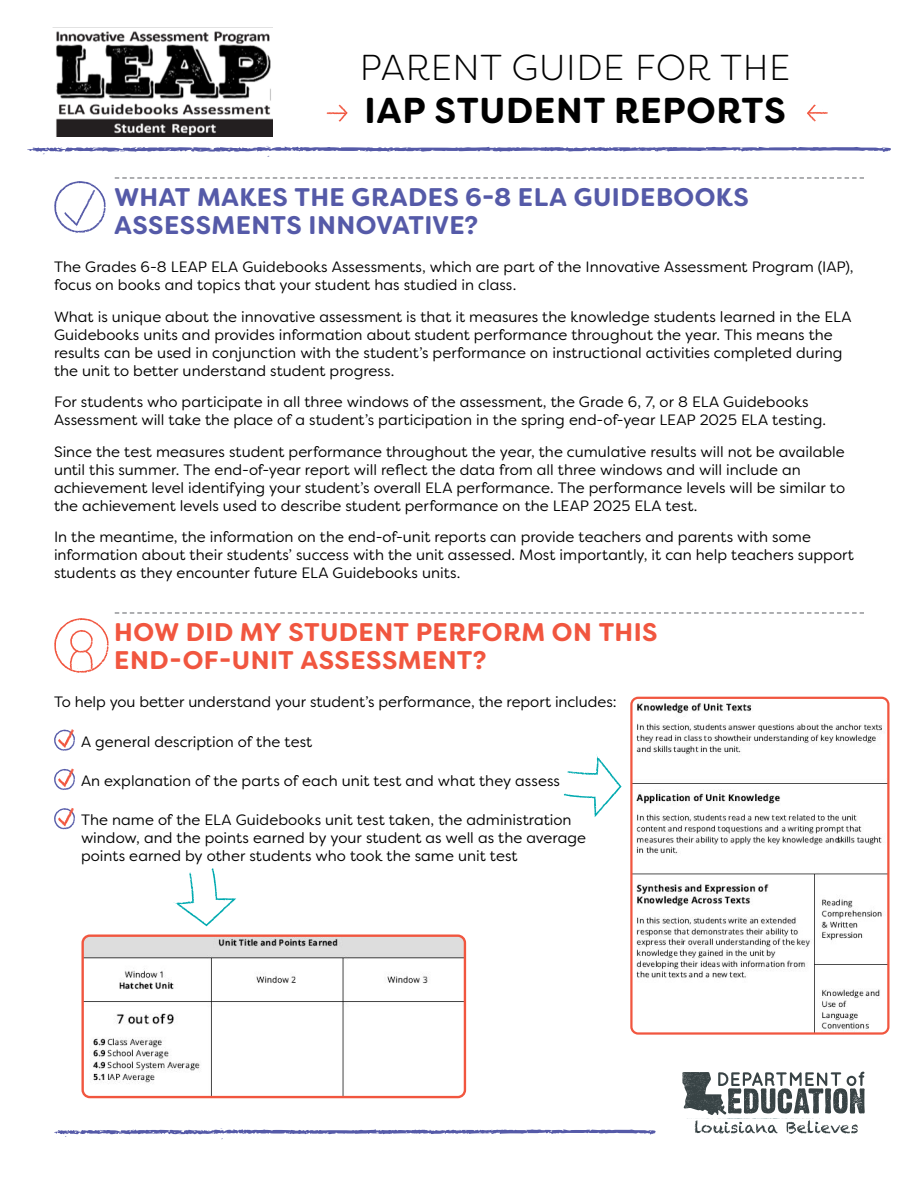
<style>
.page{position:relative;width:918px;height:1188px;background:#fff}
.page>*{position:absolute;margin:0;border:0;box-sizing:border-box;transform-origin:0 0}
.t1{font:300 36px/43.2px "Filson Soft";letter-spacing:.02em;color:#000}
.Top_Level_Headers{font:700 25.5px/28.5px "Filson Soft";letter-spacing:.02em;color:#555aa8}
.Top_Level_Headers-2{font:700 25.5px/28.5px "Filson Soft";letter-spacing:.02em;color:#f1563f}
.Body{font:15px/18px "Filson Soft";letter-spacing:.005em;color:#000}
.s1{font-weight:700}
</style>
<div class="page">
<svg style="left:115px;top:177px;width:749px;height:2px"></svg>
<svg style="left:115px;top:612px;width:749px;height:2px"></svg>
<svg style="left:54px;top:729px;width:21px;height:22px"></svg>
<svg style="left:54px;top:768px;width:21px;height:22px"></svg>
<svg style="left:54px;top:808px;width:21px;height:22px"></svg>
<svg style="left:27px;top:146px;width:864px;height:11px"></svg>
<svg style="left:54px;top:1129px;width:602px;height:10px"></svg>
<svg style="left:54px;top:181px;width:52px;height:52px"></svg>
<svg style="left:807px;top:104px;width:21px;height:18px"></svg>
<svg style="left:327px;top:104px;width:21px;height:18px"></svg>
<svg style="left:54px;top:618px;width:55px;height:55px"></svg>
<svg style="left:682px;top:1072px;width:183px;height:62px"></svg>
<img style="left:716px;top:1118px;width:104px;height:1px">
<svg style="left:564px;top:754px;width:58px;height:63px"></svg>
<svg style="left:173px;top:868px;width:63px;height:58px"></svg>
<img style="left:52px;top:27px;width:221px;height:109px">
<img style="left:633px;top:700px;width:254px;height:332px">
<div style="left:630px;top:697px;width:260px;height:338px;border:2px solid #f1563f;border-radius:7px"></div>
<img style="left:84px;top:937px;width:381px;height:160px">
<div style="left:81px;top:934px;width:385px;height:164px;border:2px solid #f1563f;border-radius:7px"></div>
<p class="t1" style="left:360px;top:46px;width:432px">PARENT GUIDE FOR THE<br><span class="s1">IAP STUDENT REPORTS</span></p>
<p class="Top_Level_Headers" style="left:114px;top:183px;width:636px">WHAT MAKES THE GRADES 6-8 ELA GUIDEBOOKS<br>ASSESSMENTS INNOVATIVE?</p>
<p class="Body" style="left:54px;top:258px;width:801px">The Grades 6-8 LEAP ELA Guidebooks Assessments, which are part of the Innovative Assessment Program (IAP), focus on books and topics that your student has studied in class.</p>
<p class="Body" style="left:54px;top:308px;width:799px">What is unique about the innovative assessment is that it measures the knowledge students learned in the ELA Guidebooks units and provides information about student performance throughout the year. This means the results can be used in conjunction with the student’s performance on instructional activities completed during the unit to better understand student progress.</p>
<p class="Body" style="left:54px;top:393px;width:774px">For students who participate in all three windows of the assessment, the Grade 6, 7, or 8 ELA Guidebooks<br>Assessment will take the place of a student’s participation in the spring end-of-year LEAP 2025 ELA testing.</p>
<p class="Body" style="left:54px;top:443px;width:793px">Since the test measures student performance throughout the year, the cumulative results will not be available until this summer. The end-of-year report will reflect the data from all three windows and will include an achievement level identifying your student’s overall ELA performance. The performance levels will be similar to the achievement levels used to describe student performance on the LEAP 2025 ELA test.</p>
<p class="Body" style="left:54px;top:528px;width:802px">In the meantime, the information on the end-of-unit reports can provide teachers and parents with some information about their students’ success with the unit assessed. Most importantly, it can help teachers support students as they encounter future ELA Guidebooks units.</p>
<p class="Top_Level_Headers-2" style="left:114px;top:618px;width:545px">HOW DID MY STUDENT PERFORM ON THIS<br>END-OF-UNIT ASSESSMENT?</p>
<p class="Body" style="left:54px;top:693px;width:564px">To help you better understand your student’s performance, the report includes:</p>
<p class="Body" style="left:81px;top:732px;width:233px">A general description of the test</p>
<p class="Body" style="left:81px;top:772px;width:481px">An explanation of the parts of each unit test and what they assess</p>
<p class="Body" style="left:81px;top:811px;width:507px">The name of the ELA Guidebooks unit test taken, the administration window, and the points earned by your student as well as the average points earned by other students who took the same unit test</p>
</div>
